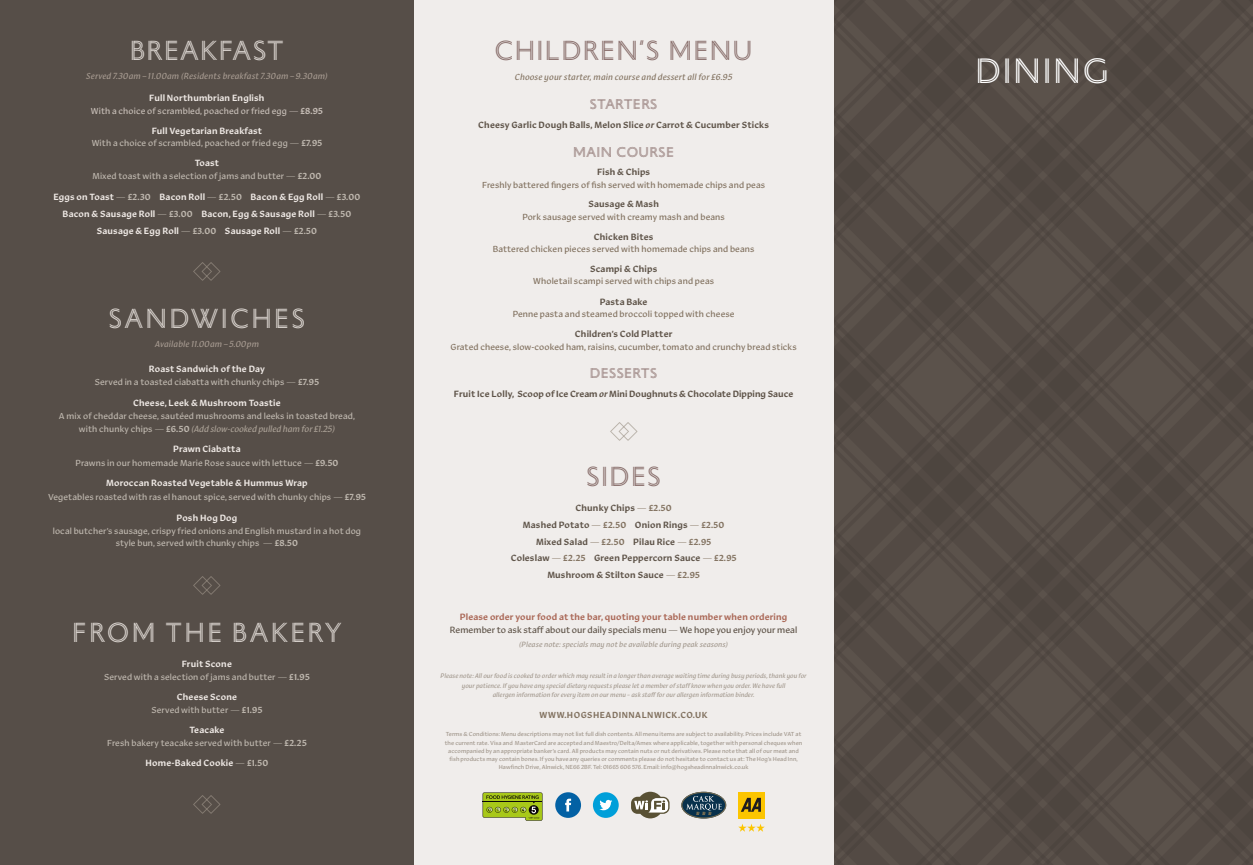
<style>
.page{position:relative;width:1253px;height:865px;background:#fff}
.page>*{position:absolute;margin:0;border:0;box-sizing:border-box;transform-origin:0 0}
.t1{font:37px "Portrait Inline Sans";letter-spacing:.07em;color:#fff}
.t2{font:29px "Portrait Inline Sans";letter-spacing:.1em;color:#dcd6d1}
.t3{font:29px "Portrait Inline Sans";letter-spacing:.065em;color:#896f6c}
.t4{font:29px "Portrait Inline Sans";letter-spacing:.065em;color:#dcd6d1}
.t5{font:19px "Portrait Inline Sans";letter-spacing:.02em;color:#947c79}
.t6{font:500 9.2px/16.7px "Robinson";letter-spacing:.02em;color:#5f5449;text-align:center}
.t7{font:500 9.2px/17.2px "Robinson";letter-spacing:.02em;color:#eee8e4;text-align:center}
.t8{font:9.2px/13.7px "Robinson";letter-spacing:.005em;color:#5f5449;text-align:center}
.t9{font:italic 9.2px "Robinson";letter-spacing:.005em;color:#aba297}
.t10{font:9px/12.2px "Robinson";letter-spacing:.015em;color:#bfb8af;text-align:center}
.t11{font:9px "Robinson";letter-spacing:.015em;color:#827260}
.t12{font:italic 9px "Robinson";letter-spacing:.025em;color:#a79b91}
.t13{font:italic 9px "Robinson";letter-spacing:.025em;color:#827260}
.t14{font:9px "Robinson";letter-spacing:.015em;color:#c7beb7}
.t15{font:500 9px "Robinson";letter-spacing:.055em;color:#827260}
.t16{font:italic 7.8px "Robinson";letter-spacing:.025em;color:#a1978c}
.t17{font:italic 6.8px/9.5px "Robinson";letter-spacing:.015em;color:#a1978c;text-align:center}
.t18{font:6px/8.2px "Robinson";letter-spacing:.01em;color:#a1978c;text-align:center}
.s1{font-weight:300}
.s2{font-weight:500}
.s3{font-weight:300;font-size:9px;color:#bfb8af}
.s4{font-size:9px;color:#bfb8af}
.s5{font-style:normal;font-size:9px;color:#bfb8af}
.s6{font-weight:300;font-style:normal;font-size:9px;color:#bfb8af}
.s7{font-weight:500;font-style:normal;font-size:9px;color:#bfb8af}
.s8{font-style:italic}
.s9{font-weight:300;font-size:9px;color:#827260}
.s10{font-size:9px;color:#827260}
.s11{font-weight:500;color:#ab6958}
.s12{font-weight:300;font-size:9px}
</style>
<div class="page">
<div style="left:833px;top:0;width:420px;height:865px;background:#534a44"></div>
<div style="left:414px;top:0;width:419px;height:865px;background:#f0edeb"></div>
<div style="left:0;top:0;width:414px;height:865px;background:#564e48"></div>
<svg style="left:681px;top:791px;width:45px;height:27px"></svg>
<svg style="left:631px;top:791px;width:39px;height:27px"></svg>
<svg style="left:555px;top:792px;width:26px;height:25px"></svg>
<svg style="left:593px;top:792px;width:26px;height:25px"></svg>
<div style="left:738px;top:791px;width:27px;height:27px;background:#fcc500"></div>
<svg style="left:741px;top:797px;width:20px;height:14px"></svg>
<svg style="left:738px;top:824px;width:27px;height:7px"></svg>
<svg style="left:483px;top:792px;width:59px;height:28px;background:#92a82a"></svg>
<h2 class="t4" style="left:130px;top:30px;width:155px">BREAKFAST</h2>
<h3 class="t12" style="left:86px;top:69px;width:243px">Served 7.30am – 11.00am (Residents breakfast 7.30am – 9.30am)</h3>
<h3 class="t7" style="left:149px;top:88px;width:117px">Full Northumbrian English</h3>
<h3 class="t14" style="left:91px;top:103px;width:233px">With a choice of scrambled, poached or fried egg <span class="s1">—</span><span class="s2">£8.95</span></h3>
<h3 class="t7" style="left:152px;top:121px;width:112px">Full Vegetarian Breakfast</h3>
<h3 class="t10" style="left:92px;top:136px;width:232px">With a choice of scrambled, poached or fried egg <span class="s1">—</span><span class="s2">£7.95</span></h3>
<h3 class="t7" style="left:195px;top:153px;width:26px">Toast</h3>
<h3 class="t10" style="left:92px;top:168px;width:230px">Mixed toast with a selection of jams and butter <span class="s1">—</span><span class="s2">£2.00</span></h3>
<h3 class="t7" style="left:53px;top:187px;width:308px">Eggs on Toast <span class="s3">—</span><span class="s4">£2.30</span> Bacon Roll <span class="s3">—</span><span class="s4">£2.50</span> Bacon &amp; Egg Roll <span class="s3">—</span><span class="s4">£3.00<br></span>Bacon &amp; Sausage Roll <span class="s3">—</span><span class="s4">£3.00</span> Bacon, Egg &amp; Sausage Roll <span class="s3">—</span><span class="s4">£3.50<br></span>Sausage &amp; Egg Roll <span class="s3">—</span><span class="s4">£3.00</span> Sausage Roll <span class="s3">—</span><span class="s4">£2.50</span></h3>
<h2 class="t2" style="left:109px;top:298px;width:198px">SANDWICHES</h2>
<h3 class="t12" style="left:155px;top:337px;width:105px">Available 11.00am– 5.00pm</h3>
<h3 class="t7" style="left:149px;top:359px;width:118px">Roast Sandwich of the Day</h3>
<h3 class="t10" style="left:95px;top:374px;width:226px">Served in a toasted ciabatta with chunky chips <span class="s1">—</span><span class="s2">£7.95</span></h3>
<h3 class="t7" style="left:133px;top:393px;width:149px">Cheese, Leek &amp; Mushroom Toastie</h3>
<h3 class="t10" style="left:59px;top:409px;width:297px">A mix of cheddar cheese, sautéed mushrooms and leeks in toasted bread,</h3>
<h3 class="t9" style="left:79px;top:421px;width:257px"><span class="s5">with chunky chips</span> <span class="s6">—</span><span class="s7">£6.50</span> (Add slow-cooked pulled ham for £1.25)</h3>
<h3 class="t7" style="left:173px;top:439px;width:69px">Prawn Ciabatta</h3>
<h3 class="t10" style="left:75px;top:455px;width:264px">Prawns in our homemade Marie Rose sauce with lettuce <span class="s1">—</span><span class="s2">£9.50</span></h3>
<h3 class="t7" style="left:106px;top:473px;width:203px">Moroccan Roasted Vegetable &amp; Hummus Wrap</h3>
<h3 class="t10" style="left:48px;top:489px;width:319px">Vegetables roasted with ras el hanout spice, served with chunky chips <span class="s1">—</span><span class="s2">£7.95</span></h3>
<h3 class="t7" style="left:177px;top:508px;width:62px">Posh Hog Dog</h3>
<h3 class="t10" style="left:53px;top:523px;width:310px">local butcher’s sausage, crispy fried onions and English mustard in a hot dog style bun, served with chunky chips <span class="s1">—</span><span class="s2">£8.50</span></h3>
<h2 class="t2" style="left:73px;top:612px;width:270px">FROM THE BAKERY</h2>
<h3 class="t7" style="left:182px;top:654px;width:51px">Fruit Scone</h3>
<h3 class="t10" style="left:104px;top:669px;width:207px">Served with a selection of jams and butter <span class="s1">—</span><span class="s2">£1.95</span></h3>
<h3 class="t7" style="left:177px;top:687px;width:62px">Cheese Scone</h3>
<h3 class="t10" style="left:151px;top:703px;width:112px">Served with butter <span class="s1">—</span><span class="s2">£1.95</span></h3>
<h3 class="t7" style="left:190px;top:720px;width:36px">Teacake</h3>
<h3 class="t10" style="left:107px;top:735px;width:201px">Fresh bakery teacake served with butter <span class="s1">—</span><span class="s2">£2.25</span></h3>
<h3 class="t7" style="left:146px;top:753px;width:124px">Home-Baked Cookie <span class="s3">—</span><span class="s4">£1.50</span></h3>
<h2 class="t3" style="left:495px;top:30px;width:259px">CHILDREN’S MENU</h2>
<h3 class="t13" style="left:515px;top:70px;width:219px">Choose your starter, main course and dessert all for £6.95</h3>
<h3 class="t5" style="left:590px;top:90px;width:69px">starters</h3>
<h3 class="t6" style="left:478px;top:115px;width:292px">Cheesy Garlic Dough Balls, Melon Slice <span class="s8">or</span> Carrot &amp; Cucumber Sticks</h3>
<h3 class="t5" style="left:573px;top:138px;width:102px">main course</h3>
<h3 class="t6" style="left:597px;top:163px;width:55px">Fish &amp; Chips</h3>
<h3 class="t11" style="left:482px;top:178px;width:284px">Freshly battered fingers of fish served with homemade chips and peas</h3>
<h3 class="t6" style="left:588px;top:195px;width:72px">Sausage &amp; Mash</h3>
<h3 class="t11" style="left:522px;top:210px;width:204px">Pork sausage served with creamy mash and beans</h3>
<h3 class="t6" style="left:594px;top:227px;width:61px">Chicken Bites</h3>
<h3 class="t11" style="left:493px;top:242px;width:263px">Battered chicken pieces served with homemade chips and beans</h3>
<h3 class="t6" style="left:590px;top:259px;width:69px">Scampi &amp; Chips</h3>
<h3 class="t11" style="left:533px;top:274px;width:182px">Wholetail scampi served with chips and peas</h3>
<h3 class="t6" style="left:600px;top:292px;width:49px">Pasta Bake</h3>
<h3 class="t11" style="left:513px;top:307px;width:223px">Penne pasta and steamed broccoli topped with cheese</h3>
<h3 class="t6" style="left:575px;top:325px;width:99px">Children’s Cold Platter</h3>
<h3 class="t11" style="left:451px;top:340px;width:348px">Grated cheese, slow-cooked ham, raisins, cucumber, tomato and crunchy bread sticks</h3>
<h3 class="t5" style="left:590px;top:358px;width:69px">desserts</h3>
<h3 class="t6" style="left:454px;top:384px;width:341px">Fruit Ice Lolly, Scoop of Ice Cream <span class="s8">or</span> Mini Doughnuts &amp; Chocolate Dipping Sauce</h3>
<h2 class="t3" style="left:586px;top:456px;width:76px">SIDES</h2>
<h3 class="t6" style="left:511px;top:499px;width:227px">Chunky Chips <span class="s9">—</span><span class="s10">£2.50<br></span>Mashed Potato <span class="s9">—</span><span class="s10">£2.50</span> Onion Rings <span class="s9">—</span><span class="s10">£2.50<br></span>Mixed Salad <span class="s9">—</span><span class="s10">£2.50</span> Pilau Rice <span class="s9">—</span><span class="s10">£2.95<br></span>Coleslaw <span class="s9">—</span><span class="s10">£2.25</span> Green Peppercorn Sauce <span class="s9">—</span><span class="s10">£2.95<br></span>Mushroom &amp; Stilton Sauce <span class="s9">—</span><span class="s10">£2.95</span></h3>
<h3 class="t8" style="left:450px;top:608px;width:349px"><span class="s11">Please order your food at the bar, quoting your table number when ordering<br></span>Remember to ask staff about our daily specials menu <span class="s12">—</span>We hope you enjoy your meal</h3>
<p class="t16" style="left:519px;top:638px;width:210px">(Please note: specials may not be available during peak seasons)</p>
<p class="t17" style="left:441px;top:670px;width:367px">Please note: All our food is cooked to order which may result in a longer than average waiting time during busy periods, thank you for your patience. If you have any special dietary requests please let a member of staff know when you order. We have full<br>allergen information for every item on our menu – ask staff for our allergen information binder.</p>
<h3 class="t15" style="left:540px;top:707px;width:169px">WWW.HOGSHEADINNALNWICK.CO.UK</h3>
<p class="t18" style="left:445px;top:729px;width:359px">Terms &amp; Conditions: Menu descriptions may not list full dish contents. All menu items are subject to availability. Prices include VAT at the current rate. Visa and MasterCard are accepted and Maestro/Delta/Amex where applicable, together with personal cheques when accompanied by an appropriate banker’s card. All products may contain nuts or nut derivatives. Please note that all of our meat and fish products may contain bones. If you have any queries or comments please do not hesitate to contact us at: The Hog’s Head Inn, Hawfinch Drive, Alnwick, NE66 2BF. Tel: 01665 606 576. Email: info@hogsheadinnalnwick.co.uk</p>
<h1 class="t1" style="left:976px;top:45px;width:135px">DINING</h1>
</div>
